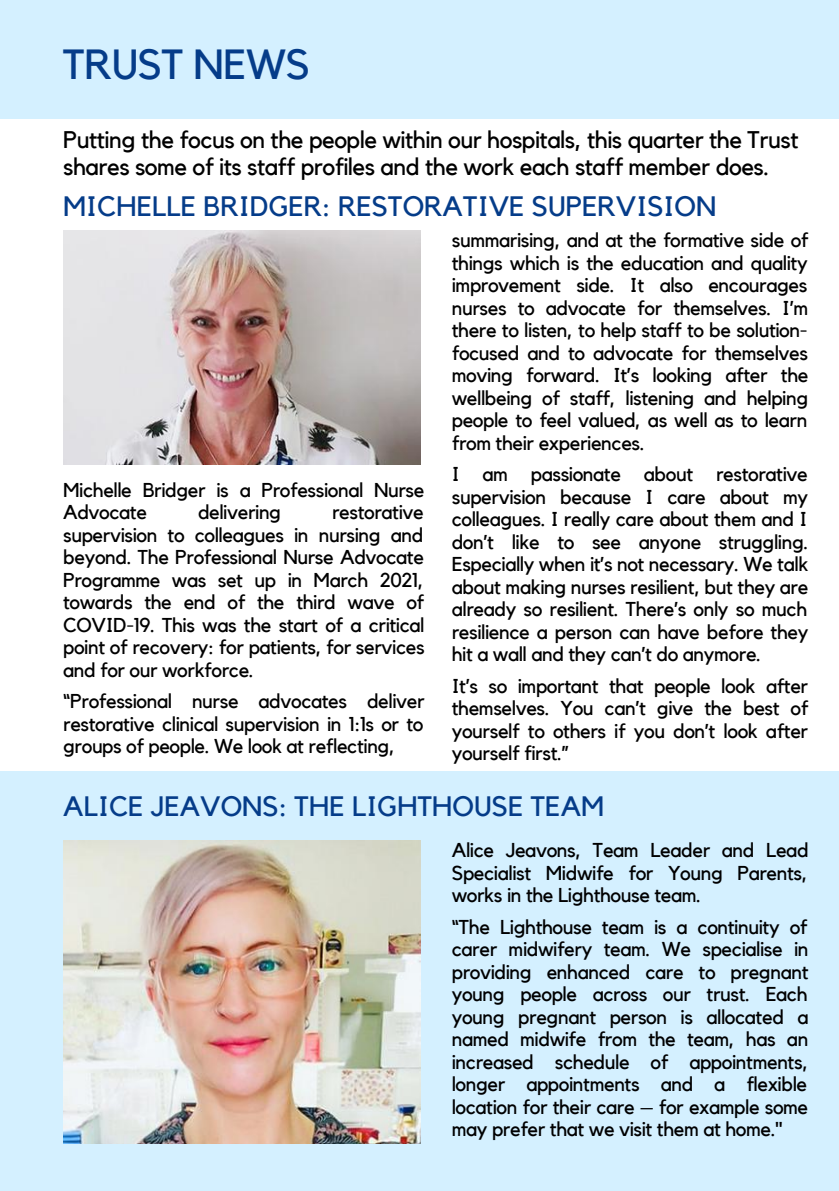
<style>
.page{position:relative;width:839px;height:1191px;background:#fff}
.page>*{position:absolute;margin:0;border:0;box-sizing:border-box;transform-origin:0 0}
.t1{font:42px "Kollektif";letter-spacing:-.01em;color:#053c89}
.t2{font:28px "Kollektif";color:#053c89}
.t3{font:24px/27px "Kollektif";letter-spacing:-.02em;color:#000}
.t4{font:20px/22.4px "Kollektif";letter-spacing:-.02em;color:#000;text-align:justify}
</style>
<div class="page">
<div style="left:0;top:0;width:838px;height:118px;background:#d4f0ff"></div>
<img style="left:63px;top:230px;width:357px;height:234px">
<div style="left:0;top:771px;width:838px;height:420px;background:#d4f0ff"></div>
<img style="left:63px;top:840px;width:357px;height:303px">
<h1 class="t1" style="left:63px;top:45px;width:248px">TRUST NEWS</h1>
<p class="t3" style="left:63px;top:127px;width:737px">Putting the focus on the people within our hospitals, this quarter the Trust shares some of its staff profiles and the work each staff member does.</p>
<h2 class="t2" style="left:63px;top:194px;width:654px">MICHELLE BRIDGER: RESTORATIVE SUPERVISION</h2>
<p class="t4" style="left:452px;top:230px;width:358px">summarising, and at the formative side of things which is the education and quality improvement side. It also encourages nurses to advocate for themselves. I’m there to listen, to help staff to be solution&shy;focused and to advocate for themselves moving forward. It’s looking after the wellbeing of staff, listening and helping people to feel valued, as well as to learn from their experiences.</p>
<p class="t4" style="left:452px;top:464px;width:358px">I am passionate about restorative supervision because I care about my colleagues. I really care about them and I don’t like to see anyone struggling.<br>Especially when it’s not necessary. We talk about making nurses resilient, but they are already so resilient. There’s only so much resilience a person can have before they hit a wall and they can’t do anymore.</p>
<p class="t4" style="left:452px;top:675px;width:358px">It’s so important that people look after themselves. You can’t give the best of yourself to others if you don’t look after yourself first.”</p>
<h2 class="t2" style="left:63px;top:793px;width:542px">ALICE JEAVONS: THE LIGHTHOUSE TEAM</h2>
<p class="t4" style="left:452px;top:840px;width:358px">Alice Jeavons, Team Leader and Lead Specialist Midwife for Young Parents, works in the Lighthouse team.</p>
<p class="t4" style="left:452px;top:916px;width:358px">“The Lighthouse team is a continuity of carer midwifery team. We specialise in providing enhanced care to pregnant young people across our trust. Each young pregnant person is allocated a named midwife from the team, has an increased schedule of appointments, longer appointments and a flexible location for their care – for example some may prefer that we visit them at home."</p>
<p class="t4" style="left:63px;top:479px;width:363px">Michelle Bridger is a Professional Nurse<br>Advocate</p>
<p class="t4" style="left:198px;top:502px;width:85px">delivering</p>
<p class="t4" style="left:63px;top:502px;width:363px;text-indent:269px">restorative supervision to colleagues in nursing and beyond. The Professional Nurse Advocate Programme was set up in March 2021, towards the end of the third wave of COVID-19. This was the start of a critical point of recovery: for patients, for services and for our workforce.</p>
<p class="t4" style="left:63px;top:691px;width:363px">“Professional nurse advocates deliver restorative clinical supervision in 1:1s or to groups of people. We look at reflecting,</p>
</div>
